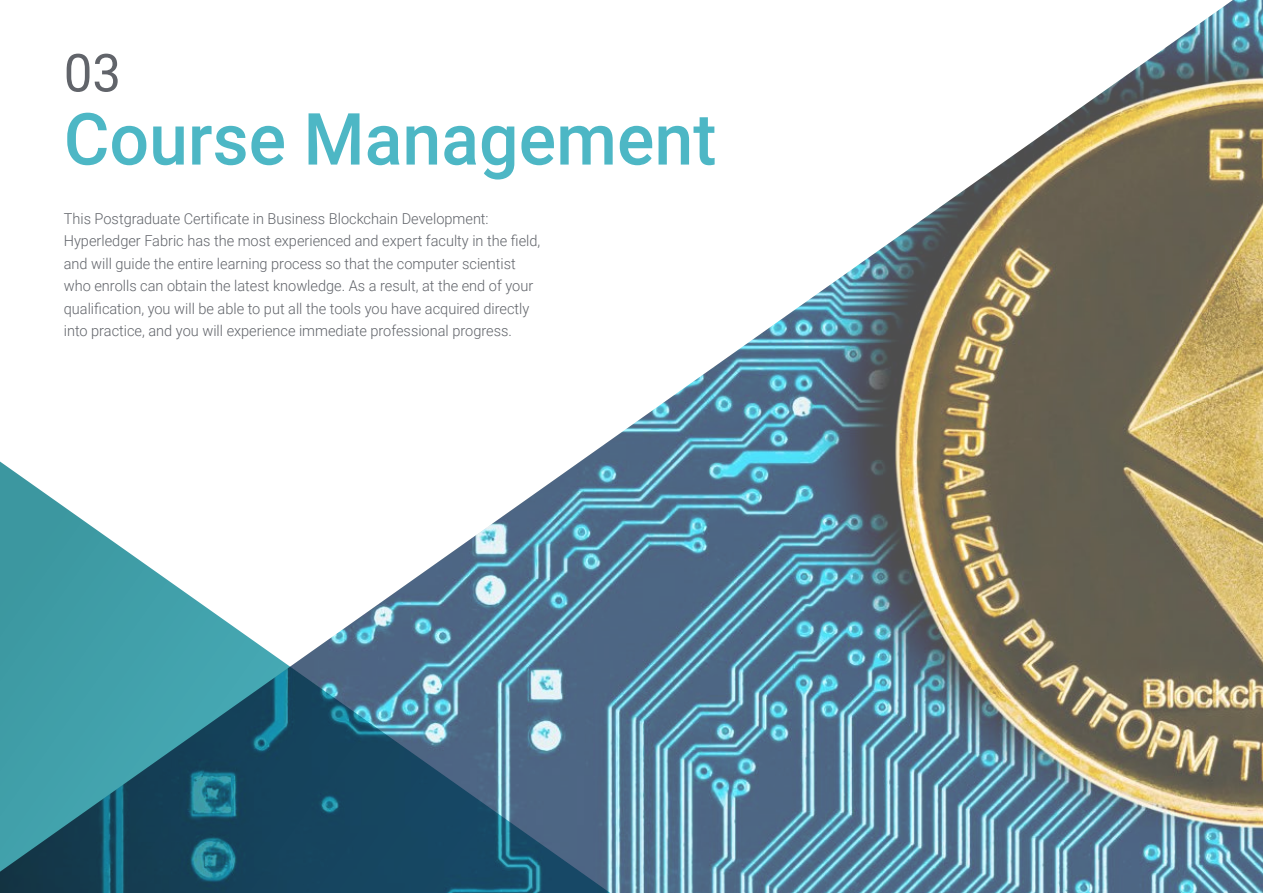
<style>
.page{position:relative;width:1263px;height:893px;background:#fff}
.page>*{position:absolute;margin:0;border:0;box-sizing:border-box;transform-origin:0 0}
.t1{font:500 72px "Roboto";color:#4db7c5}
.t2{font:52.5px "Roboto";color:#61646a}
.t3{font:300 15px/22.5px "Roboto";color:#61646a}
</style>
<div class="page">
<img style="left:602px;top:0;width:661px;height:893px">
<svg style="left:0;top:446px;width:640px;height:447px"></svg>
<h2 class="t2" style="left:64px;top:36px;width:59px">03</h2>
<h1 class="t1" style="left:64px;top:89px;width:654px">Course Management</h1>
<p class="t3" style="left:64px;top:207px;width:478px">This Postgraduate Certificate in Business Blockchain Development:<br>Hyperledger Fabric has the most experienced and expert faculty in the field, and will guide the entire learning process so that the computer scientist who enrolls can obtain the latest knowledge. As a result, at the end of your qualification, you will be able to put all the tools you have acquired directly into practice, and you will experience immediate professional progress.</p>
</div>
